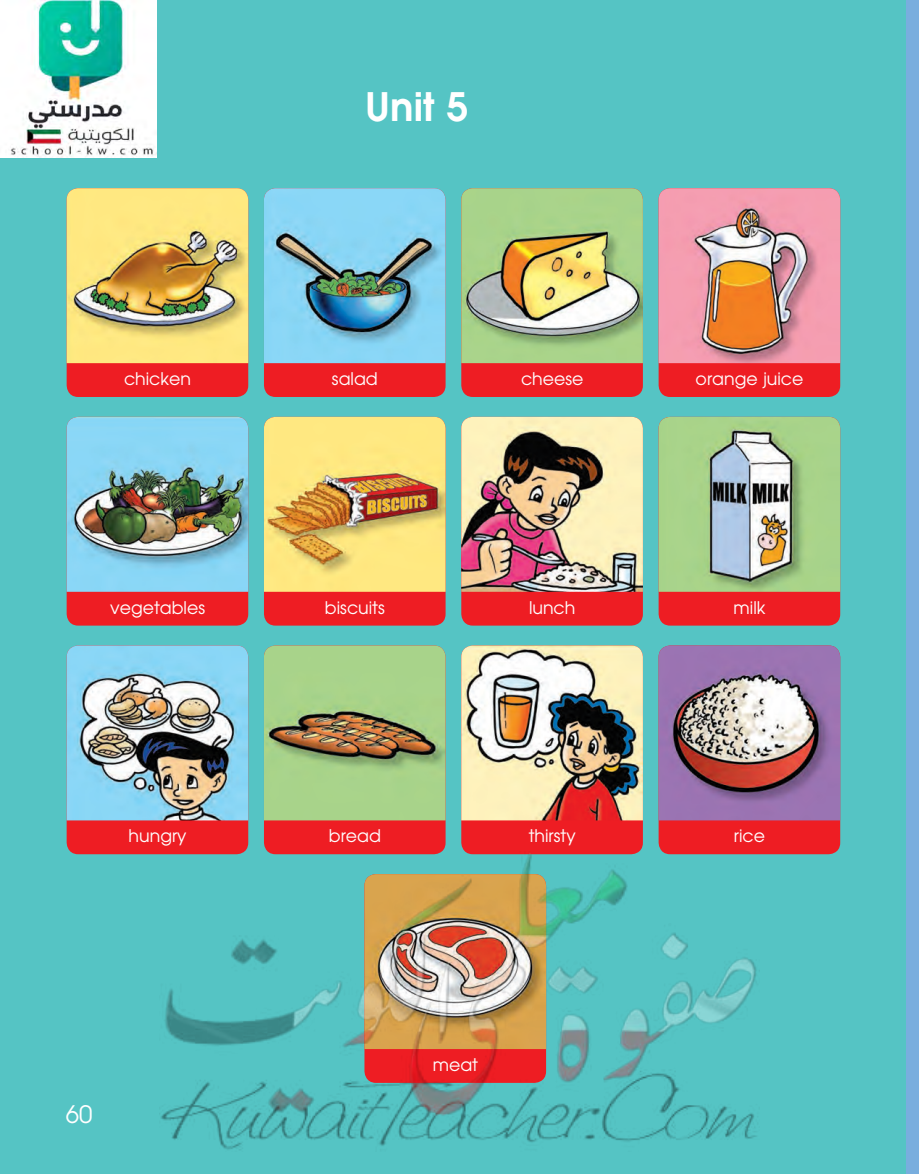
<style>
.page{position:relative;width:919px;height:1174px;background:#fff}
.page>*{position:absolute;margin:0;border:0;box-sizing:border-box;transform-origin:0 0}
.t1{font:700 39px "Avian";color:#fff}
.t2{font:24px "Avian";color:#fff}
.t3{font:17.4px "Avian";color:#fff}
</style>
<div class="page">
<div style="left:0;top:0;width:906px;height:1174px;background:#55c4c4"></div>
<div style="left:658px;top:188px;width:182px;height:209px;background:#ee1d23;border-radius:12px"></div>
<img style="left:658px;top:188px;width:182px;height:175px">
<div style="left:658px;top:417px;width:182px;height:208px;background:#ee1d23;border-radius:12px"></div>
<img style="left:658px;top:417px;width:182px;height:175px">
<div style="left:658px;top:645px;width:182px;height:209px;background:#ee1d23;border-radius:12px"></div>
<img style="left:658px;top:645px;width:182px;height:175px">
<div style="left:264px;top:188px;width:181px;height:209px;background:#ee1d23;border-radius:12px"></div>
<img style="left:264px;top:188px;width:181px;height:175px">
<div style="left:264px;top:417px;width:181px;height:208px;background:#ee1d23;border-radius:12px"></div>
<img style="left:264px;top:417px;width:181px;height:175px">
<div style="left:264px;top:645px;width:181px;height:209px;background:#ee1d23;border-radius:12px"></div>
<img style="left:264px;top:645px;width:181px;height:175px">
<div style="left:67px;top:188px;width:181px;height:209px;background:#ee1d23;border-radius:12px"></div>
<img style="left:67px;top:188px;width:181px;height:175px">
<div style="left:67px;top:417px;width:181px;height:208px;background:#ee1d23;border-radius:12px"></div>
<img style="left:67px;top:417px;width:181px;height:175px">
<div style="left:67px;top:645px;width:181px;height:209px;background:#ee1d23;border-radius:12px"></div>
<img style="left:67px;top:645px;width:181px;height:175px">
<div style="left:461px;top:188px;width:182px;height:209px;background:#ee1d23;border-radius:12px"></div>
<img style="left:461px;top:188px;width:182px;height:175px">
<div style="left:461px;top:417px;width:182px;height:208px;background:#ee1d23;border-radius:12px"></div>
<img style="left:461px;top:417px;width:182px;height:175px">
<div style="left:461px;top:645px;width:182px;height:209px;background:#ee1d23;border-radius:12px"></div>
<img style="left:461px;top:645px;width:182px;height:175px">
<div style="left:906px;top:0;width:12px;height:1174px;background:#79aede"></div>
<img style="left:0;top:0;width:156px;height:158px">
<img style="left:159px;top:851px;width:600px;height:299px">
<p class="t3" style="left:124px;top:368px;width:69px">chicken</p>
<p class="t3" style="left:110px;top:597px;width:96px">vegetables</p>
<p class="t3" style="left:128px;top:825px;width:60px">hungry</p>
<h2 class="t2" style="left:66px;top:1099px;width:28px">60</h2>
<h1 class="t1" style="left:365px;top:81px;width:105px">Unit 5</h1>
<p class="t3" style="left:332px;top:368px;width:47px">salad</p>
<p class="t3" style="left:521px;top:368px;width:64px">cheese</p>
<p class="t3" style="left:325px;top:597px;width:61px">biscuits</p>
<p class="t3" style="left:529px;top:597px;width:48px">lunch</p>
<p class="t3" style="left:329px;top:825px;width:54px">bread</p>
<p class="t3" style="left:528px;top:825px;width:49px">thirsty</p>
<p class="t3" style="left:432px;top:1054px;width:47px">meat</p>
<p class="t3" style="left:695px;top:368px;width:109px">orange juice</p>
<p class="t3" style="left:733px;top:597px;width:33px">milk</p>
<p class="t3" style="left:734px;top:825px;width:33px">rice</p>
</div>
